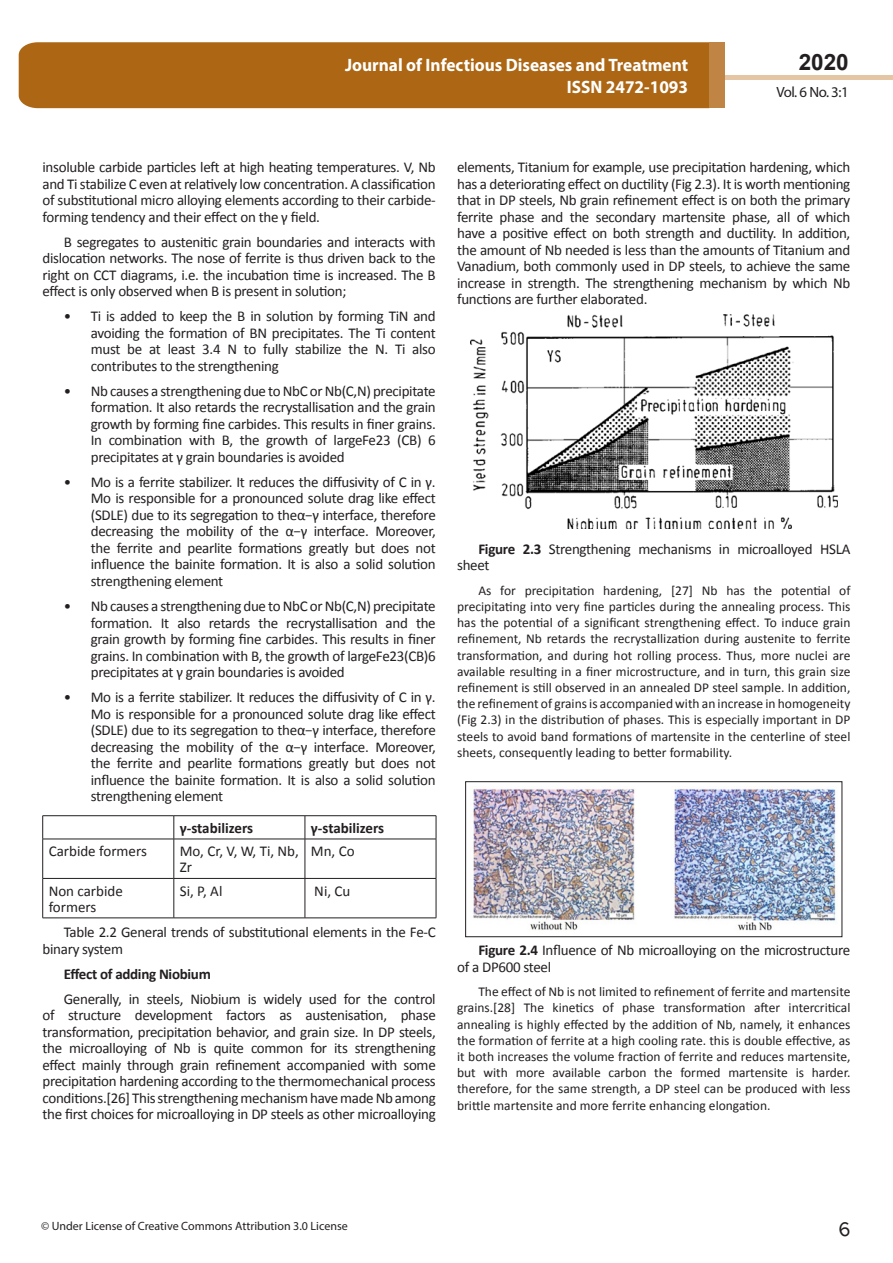
<style>
.page{position:relative;width:893px;height:1263px;background:#fff}
.page>*{position:absolute;margin:0;border:0;box-sizing:border-box;transform-origin:0 0}
.t1{font:25.5px "Tunga";color:#231f20}
.t2{font:700 22.5px "Arial";color:#231f20}
.t3{font:700 18px/21.6px "Myriad Pro";color:#fff;text-align:right;scale:.96 1}
.refere{font:15px/16.5px "Calibri";letter-spacing:-.02em;color:#231f20;text-align:justify}
.refere-2{font:700 15px "Calibri";letter-spacing:-.01em;color:#231f20}
.refere-3{font:15px/16.2px "Calibri";color:#231f20}
.t4{font:14.85px "Myriad Pro";color:#231f20}
.refere-4{font:13.5px/16.2px "Calibri";color:#231f20;text-align:justify}
.t5{font:12px "Myriad Pro";color:#231f20}
.s1{font-weight:700}
</style>
<div class="page">
<hr style="left:725px;top:76px;width:168px;height:4px;background:#e4c5a4">
<div style="left:19px;top:42px;width:690px;height:66px;background:#ac6614"></div>
<div style="left:709px;top:42px;width:16px;height:66px;background:#c08544"></div>
<hr style="left:43px;top:815px;width:131px;height:1px;background:#231f20">
<svg style="left:42px;top:816px;width:1px;height:23px"></svg>
<hr style="left:174px;top:815px;width:131px;height:1px;background:#231f20">
<svg style="left:174px;top:816px;width:1px;height:23px"></svg>
<hr style="left:305px;top:815px;width:131px;height:1px;background:#231f20">
<svg style="left:305px;top:816px;width:1px;height:23px"></svg>
<svg style="left:436px;top:816px;width:1px;height:23px"></svg>
<hr style="left:43px;top:839px;width:131px;height:1px;background:#231f20">
<hr style="left:42px;top:839px;width:1px;height:39px;background:#231f20">
<hr style="left:174px;top:839px;width:131px;height:1px;background:#231f20">
<hr style="left:174px;top:839px;width:1px;height:39px;background:#231f20">
<hr style="left:305px;top:839px;width:131px;height:1px;background:#231f20">
<hr style="left:305px;top:839px;width:1px;height:39px;background:#231f20">
<hr style="left:436px;top:839px;width:1px;height:39px;background:#231f20">
<hr style="left:43px;top:878px;width:131px;height:1px;background:#231f20">
<hr style="left:42px;top:879px;width:1px;height:39px;background:#231f20">
<hr style="left:174px;top:878px;width:131px;height:1px;background:#231f20">
<hr style="left:174px;top:879px;width:1px;height:39px;background:#231f20">
<hr style="left:305px;top:878px;width:131px;height:1px;background:#231f20">
<hr style="left:305px;top:879px;width:1px;height:39px;background:#231f20">
<hr style="left:436px;top:879px;width:1px;height:39px;background:#231f20">
<hr style="left:43px;top:918px;width:131px;height:1px;background:#231f20">
<hr style="left:174px;top:918px;width:131px;height:1px;background:#231f20">
<hr style="left:305px;top:918px;width:131px;height:1px;background:#231f20">
<img style="left:470px;top:314px;width:367px;height:214px">
<img style="left:472px;top:786px;width:365px;height:145px">
<div style="left:465px;top:781px;width:377px;height:156px;border:1px solid #231f20"></div>
<p class="t3" style="left:345px;top:54px;width:359px">Journal of Infectious Diseases and Treatment<br>ISSN 2472-1093</p>
<h2 class="t2" style="left:799px;top:47px;width:52px">2020</h2>
<p class="t3" style="left:517px;top:53px;width:198px">ARCHIVOS DE MEDICINA<br>ISSN 1698- 465</p>
<p class="t4" style="left:776px;top:83px;width:74px">Vol. 6 No. 3:1</p>
<p class="refere" style="left:43px;top:159px;width:395px">insoluble carbide particles left at high heating temperatures. V, Nb and Ti stabilize C even at relatively low concentration. A classification of substitutional micro alloying elements according to their carbide&shy;forming tendency and their effect on the γ field.</p>
<p class="refere" style="left:43px;top:234px;width:395px;text-indent:21px">B segregates to austenitic grain boundaries and interacts with dislocation networks. The nose of ferrite is thus driven back to the right on CCT diagrams, i.e. the incubation time is increased. The B effect is only observed when B is present in solution;</p>
<p class="refere" style="left:91px;top:308px;width:346px;text-indent:-27px">• Ti is added to keep the B in solution by forming TiN and avoiding the formation of BN precipitates. The Ti content must be at least 3.4 N to fully stabilize the N. Ti also contributes to the strengthening</p>
<p class="refere" style="left:91px;top:383px;width:346px;text-indent:-27px">• Nb causes a strengthening due to NbC or Nb(C,N) precipitate formation. It also retards the recrystallisation and the grain growth by forming fine carbides. This results in finer grains.<br>In combination with B, the growth of largeFe23 (CB) 6 precipitates at γ grain boundaries is avoided</p>
<p class="refere" style="left:91px;top:474px;width:347px;text-indent:-27px">• Mo is a ferrite stabilizer. It reduces the diffusivity of C in γ.<br>Mo is responsible for a pronounced solute drag like effect (SDLE) due to its segregation to theα−γ interface, therefore decreasing the mobility of the α−γ interface. Moreover, the ferrite and pearlite formations greatly but does not influence the bainite formation. It is also a solid solution strengthening element</p>
<p class="refere" style="left:91px;top:598px;width:346px;text-indent:-27px">• Nb causes a strengthening due to NbC or Nb(C,N) precipitate formation. It also retards the recrystallisation and the grain growth by forming fine carbides. This results in finer grains. In combination with B, the growth of largeFe23(CB)6 precipitates at γ grain boundaries is avoided</p>
<p class="refere" style="left:91px;top:689px;width:347px;text-indent:-27px">• Mo is a ferrite stabilizer. It reduces the diffusivity of C in γ.<br>Mo is responsible for a pronounced solute drag like effect (SDLE) due to its segregation to theα−γ interface, therefore decreasing the mobility of the α−γ interface. Moreover, the ferrite and pearlite formations greatly but does not influence the bainite formation. It is also a solid solution strengthening element</p>
<p class="refere-2" style="left:180px;top:818px;width:75px">γ-stabilizers</p>
<p class="refere-2" style="left:311px;top:818px;width:75px">γ-stabilizers</p>
<p class="refere-3" style="left:49px;top:843px;width:100px">Carbide formers</p>
<p class="refere" style="left:180px;top:843px;width:121px">Mo, Cr, V, W, Ti, Nb,<br>Zr</p>
<p class="refere" style="left:311px;top:843px;width:45px">Mn, Co</p>
<p class="refere-3" style="left:49px;top:883px;width:76px">Non carbide formers</p>
<p class="refere" style="left:180px;top:882px;width:44px">Si, P, Al</p>
<p class="refere" style="left:314px;top:882px;width:38px">Ni, Cu</p>
<p class="refere" style="left:43px;top:924px;width:395px;text-indent:21px">Table 2.2 General trends of substitutional elements in the Fe-C binary system</p>
<p class="refere-2" style="left:64px;top:964px;width:149px">Effect of adding Niobium</p>
<p class="refere" style="left:43px;top:990px;width:395px;text-indent:21px">Generally, in steels, Niobium is widely used for the control of structure development factors as austenisation, phase transformation, precipitation behavior, and grain size. In DP steels, the microalloying of Nb is quite common for its strengthening effect mainly through grain refinement accompanied with some precipitation hardening according to the thermomechanical process conditions.[26] This strengthening mechanism have made Nb among the first choices for microalloying in DP steels as other microalloying</p>
<p class="refere" style="left:457px;top:159px;width:395px">elements, Titanium for example, use precipitation hardening, which has a deteriorating effect on ductility (Fig 2.3). It is worth mentioning that in DP steels, Nb grain refinement effect is on both the primary ferrite phase and the secondary martensite phase, all of which have a positive effect on both strength and ductility. In addition, the amount of Nb needed is less than the amounts of Titanium and Vanadium, both commonly used in DP steels, to achieve the same increase in strength. The strengthening mechanism by which Nb functions are further elaborated.</p>
<p class="refere" style="left:457px;top:540px;width:395px;text-indent:21px"><span class="s1">Figure 2.3</span> Strengthening mechanisms in microalloyed HSLA sheet</p>
<p class="refere-4" style="left:457px;top:582px;width:395px;text-indent:21px">As for precipitation hardening, [27] Nb has the potential of precipitating into very fine particles during the annealing process. This has the potential of a significant strengthening effect. To induce grain refinement, Nb retards the recrystallization during austenite to ferrite transformation, and during hot rolling process. Thus, more nuclei are available resulting in a finer microstructure, and in turn, this grain size refinement is still observed in an annealed DP steel sample. In addition, the refinement of grains is accompanied with an increase in homogeneity (Fig 2.3) in the distribution of phases. This is especially important in DP steels to avoid band formations of martensite in the centerline of steel sheets, consequently leading to better formability.</p>
<p class="refere" style="left:457px;top:942px;width:395px;text-indent:21px"><span class="s1">Figure 2.4</span> Influence of Nb microalloying on the microstructure of a DP600 steel</p>
<p class="refere-4" style="left:457px;top:984px;width:395px;text-indent:21px">The effect of Nb is not limited to refinement of ferrite and martensite grains.[28] The kinetics of phase transformation after intercritical annealing is highly effected by the addition of Nb, namely, it enhances the formation of ferrite at a high cooling rate. this is double effective, as it both increases the volume fraction of ferrite and reduces martensite, but with more available carbon the formed martensite is harder. therefore, for the same strength, a DP steel can be produced with less brittle martensite and more ferrite enhancing elongation.</p>
<p class="t5" style="left:41px;top:1218px;width:308px">© Under License of Creative Commons Attribution 3.0 License</p>
<h1 class="t1" style="left:838px;top:1212px;width:14px">6</h1>
</div>
